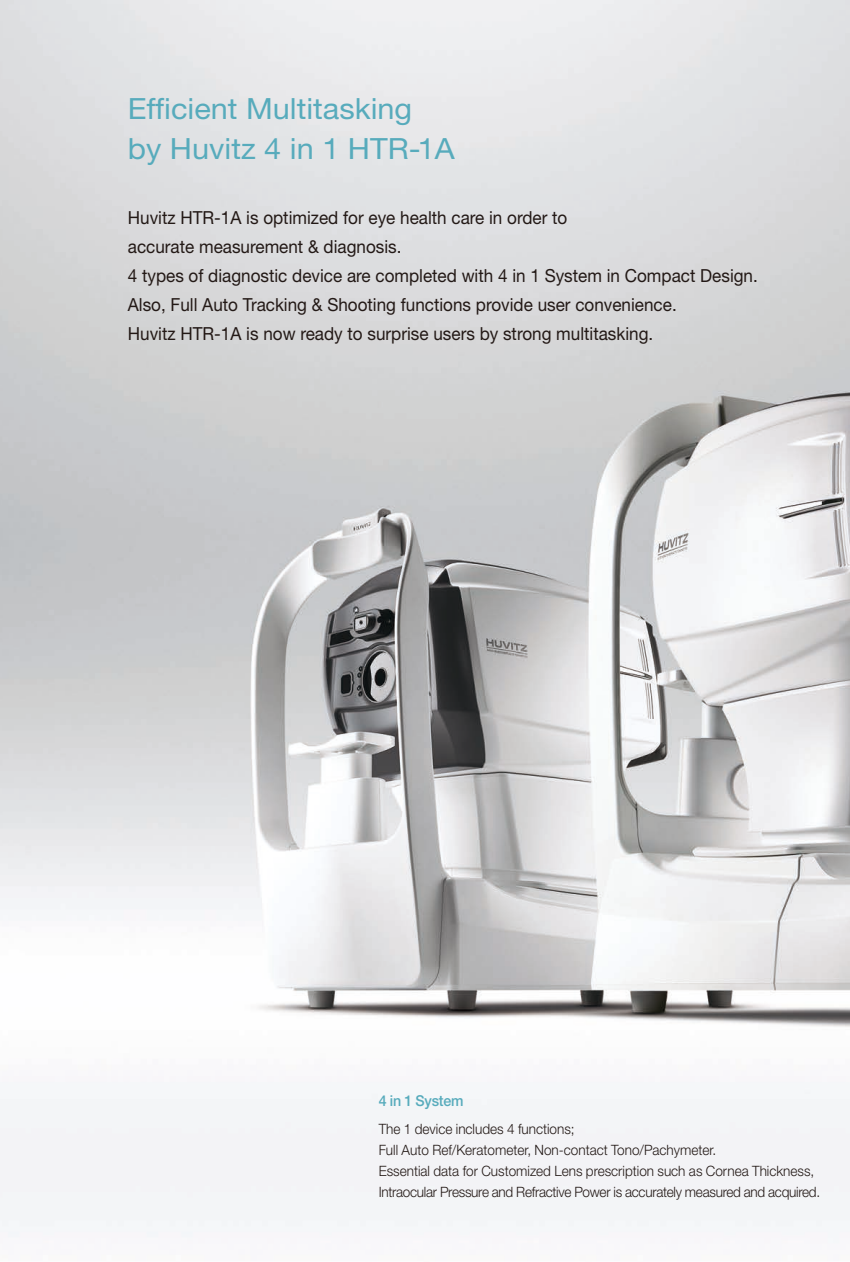
<style>
.page{position:relative;width:850px;height:1262px;background:#fff}
.page>*{position:absolute;margin:0;border:0;box-sizing:border-box;transform-origin:0 0}
.t1{font:29.25px/40.5px "Helvetica Neue";color:#57abbc;scale:1.05 1}
.t2{font:18px/29px "Helvetica Neue";color:#231916;scale:.95 1}
.t3{font:500 15px "Helvetica Neue";letter-spacing:-.015em;color:#57abbc;scale:.95 1}
.t4{font:300 14.25px/21px "Helvetica Neue";color:#231916;scale:.95 1}
</style>
<div class="page">
<img style="left:0;top:0;width:850px;height:1237px">
<h1 class="t1" style="left:128px;top:88px;width:313px">Efficient Multitasking<br>by Huvitz 4 in 1 HTR-1A</h1>
<p class="t2" style="left:128px;top:203px;width:665px">Huvitz HTR-1A is optimized for eye health care in order to<br>accurate measurement &amp; diagnosis.<br>4 types of diagnostic device are completed with 4 in 1 System in Compact Design.<br>Also, Full Auto Tracking &amp; Shooting functions provide user convenience.<br>Huvitz HTR-1A is now ready to surprise users by strong multitasking.</p>
<p class="t3" style="left:379px;top:1092px;width:91px">4 in 1 System</p>
<p class="t4" style="left:379px;top:1118px;width:466px">The 1 device includes 4 functions;<br>Full Auto Ref/Keratometer, Non-contact Tono/Pachymeter.<br>Essential data for Customized Lens prescription such as Cornea Thickness, Intraocular Pressure and Refractive Power is accurately measured and acquired.</p>
</div>
